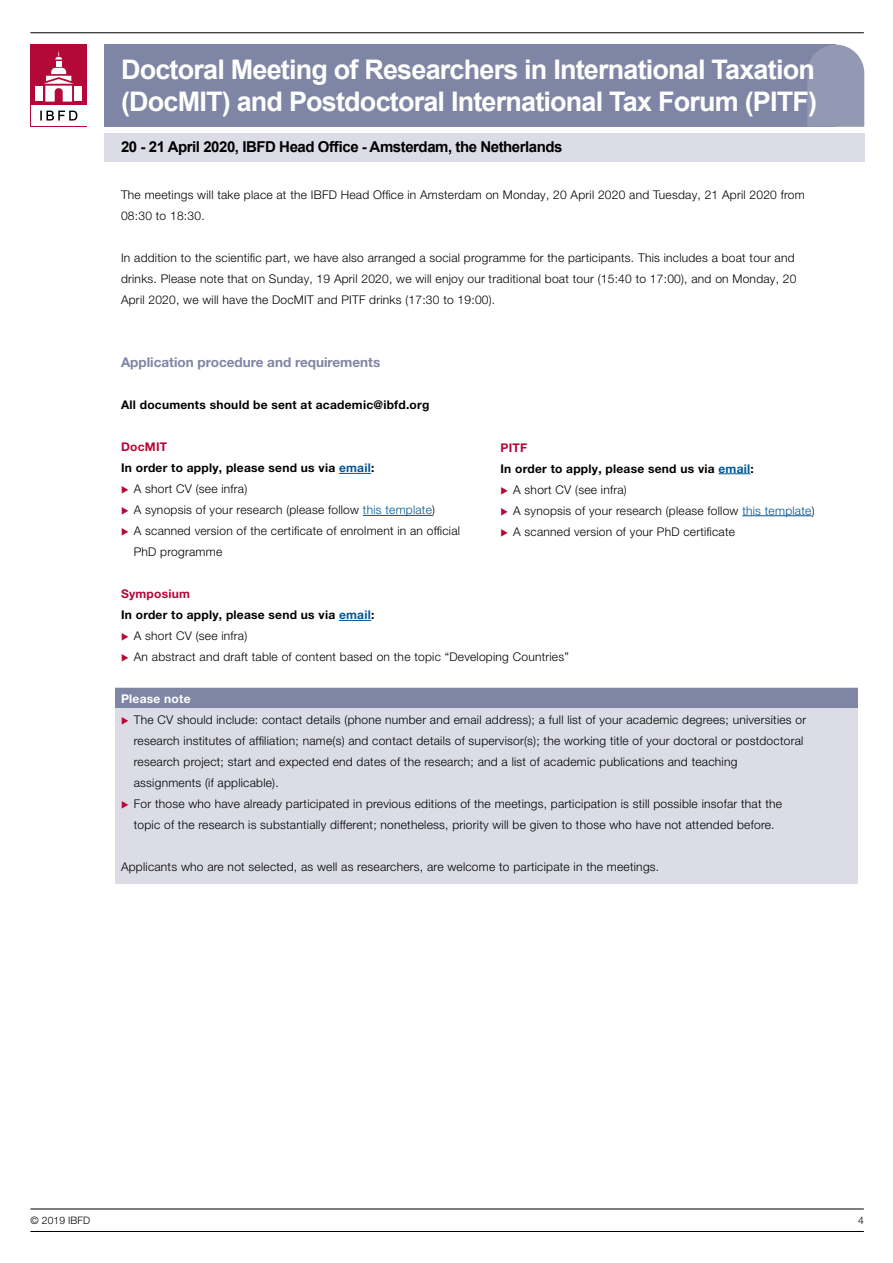
<style>
.page{position:relative;width:893px;height:1263px;background:#fff}
.page>*{position:absolute;margin:0;border:0;box-sizing:border-box;transform-origin:0 0}
.t1{font:700 27px/31.5px "Arial";letter-spacing:-.03em;color:#fff}
.t2{font:700 15px "Arial";letter-spacing:-.03em;color:#000}
.t3{font:700 13.5px "Helvetica Neue LT Pro";color:#7f85a4}
.t4{font:300 12px/21px "Helvetica Neue LT Pro";letter-spacing:.02em;color:#000}
.t5{font:700 12px "Helvetica Neue LT Pro";letter-spacing:.02em;color:#000}
.t6{font:700 12px "Helvetica Neue LT Pro";letter-spacing:.02em;color:#b30838}
.t7{font:700 12px "Helvetica Neue LT Pro";letter-spacing:.02em;color:#fff}
.t8{font:300 10.35px "Helvetica Neue LT Pro";letter-spacing:.01em;color:#000}
.s1{color:#005695}
</style>
<div class="page">
<hr style="left:30px;top:32px;width:834px;height:1px;background:#000">
<div style="left:104px;top:45px;width:732px;height:82px;background:#7f85a4"></div>
<div style="left:104px;top:134px;width:761px;height:28px;background:#dbdce6"></div>
<svg style="left:807px;top:45px;width:57px;height:82px;background:#959ab5"></svg>
<div style="left:31px;top:45px;width:56px;height:82px;background:#b30838"></div>
<div style="left:31px;top:106px;width:55px;height:20px;background:#fff"></div>
<div style="left:35px;top:86px;width:8px;height:14px;background:#fff"></div>
<div style="left:74px;top:86px;width:8px;height:14px;background:#fff"></div>
<svg style="left:44px;top:51px;width:30px;height:51px"></svg>
<svg style="left:40px;top:111px;width:37px;height:10px"></svg>
<hr style="left:30px;top:1231px;width:834px;height:1px;background:#000">
<hr style="left:30px;top:1208px;width:834px;height:1px;background:#000">
<div style="left:115px;top:688px;width:743px;height:196px;background:#dbdce6"></div>
<div style="left:115px;top:688px;width:743px;height:19px;background:#7f85a4"></div>
<hr style="left:339px;top:473px;width:32px;height:1px;background:#005695">
<hr style="left:363px;top:515px;width:69px;height:1px;background:#005695">
<hr style="left:339px;top:620px;width:32px;height:1px;background:#005695">
<hr style="left:718px;top:473px;width:32px;height:1px;background:#005695">
<hr style="left:742px;top:515px;width:70px;height:1px;background:#005695">
<h1 class="t1" style="left:121px;top:54px;width:698px">Doctoral Meeting of Researchers in International Taxation (DocMIT) and Postdoctoral International Tax Forum (PITF)</h1>
<p class="t2" style="left:121px;top:136px;width:443px">20 - 21 April 2020, IBFD Head Office - Amsterdam, the Netherlands</p>
<p class="t4" style="left:121px;top:184px;width:685px">The meetings will take place at the IBFD Head Office in Amsterdam on Monday, 20 April 2020 and Tuesday, 21 April 2020 from<br>08:30 to 18:30.</p>
<p class="t4" style="left:121px;top:247px;width:677px">In addition to the scientific part, we have also arranged a social programme for the participants. This includes a boat tour and drinks. Please note that on Sunday, 19 April 2020, we will enjoy our traditional boat tour (15:40 to 17:00), and on Monday, 20<br>April 2020, we will have the DocMIT and PITF drinks (17:30 to 19:00).</p>
<p class="t3" style="left:121px;top:354px;width:261px">Application procedure and requirements</p>
<p class="t5" style="left:121px;top:397px;width:310px">All documents should be sent at academic@ibfd.org</p>
<p class="t6" style="left:121px;top:439px;width:48px">DocMIT</p>
<p class="t5" style="left:121px;top:460px;width:255px">In order to apply, please send us via <span class="s1">email</span>:</p>
<p class="t4" style="left:134px;top:478px;width:115px">A short CV (see infra)</p>
<p class="t4" style="left:134px;top:499px;width:303px">A synopsis of your research (please follow <span class="s1">this template</span>)</p>
<p class="t4" style="left:134px;top:520px;width:328px">A scanned version of the certificate of enrolment in an official</p>
<p class="t4" style="left:134px;top:541px;width:90px">PhD programme</p>
<p class="t6" style="left:121px;top:586px;width:70px">Symposium</p>
<p class="t5" style="left:121px;top:607px;width:255px">In order to apply, please send us via <span class="s1">email</span>:</p>
<p class="t4" style="left:134px;top:625px;width:115px">A short CV (see infra)</p>
<p class="t4" style="left:134px;top:646px;width:437px">An abstract and draft table of content based on the topic “Developing Countries”</p>
<p class="t7" style="left:121px;top:691px;width:71px">Please note</p>
<p class="t4" style="left:134px;top:709px;width:674px">The CV should include: contact details (phone number and email address); a full list of your academic degrees; universities or research institutes of affiliation; name(s) and contact details of supervisor(s); the working title of your doctoral or postdoctoral research project; start and expected end dates of the research; and a list of academic publications and teaching assignments (if applicable).<br>For those who have already participated in previous editions of the meetings, participation is still possible insofar that the topic of the research is substantially different; nonetheless, priority will be given to those who have not attended before.</p>
<p class="t4" style="left:121px;top:856px;width:540px">Applicants who are not selected, as well as researchers, are welcome to participate in the meetings.</p>
<p class="t6" style="left:500px;top:440px;width:28px">PITF</p>
<p class="t5" style="left:500px;top:461px;width:255px">In order to apply, please send us via <span class="s1">email</span>:</p>
<p class="t4" style="left:513px;top:478px;width:115px">A short CV (see infra)</p>
<p class="t4" style="left:513px;top:499px;width:303px">A synopsis of your research (please follow <span class="s1">this template</span>)</p>
<p class="t4" style="left:513px;top:520px;width:223px">A scanned version of your PhD certificate</p>
<p class="t8" style="left:31px;top:1214px;width:61px">© 2019 IBFD</p>
<p class="t8" style="left:858px;top:1214px;width:7px">4</p>
</div>
